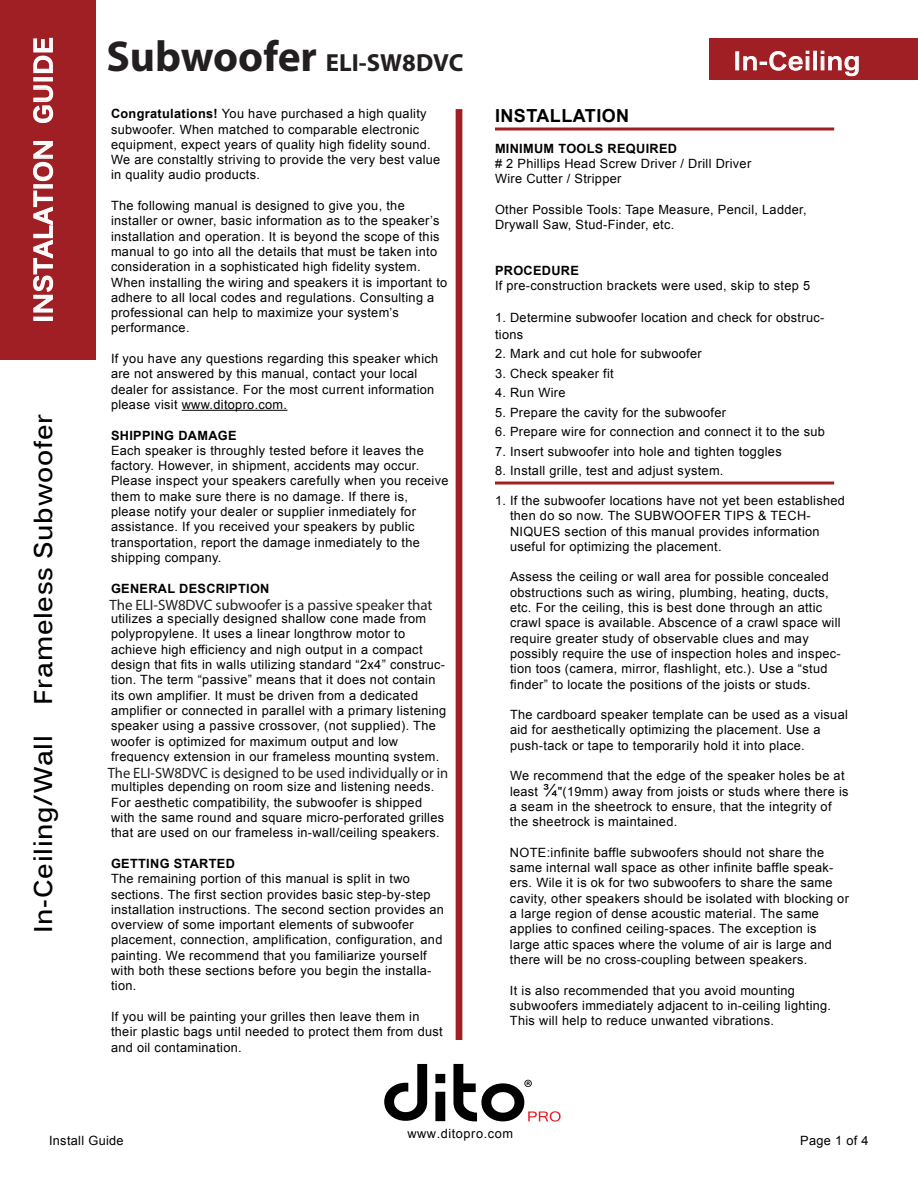
<style>
.page{position:relative;width:918px;height:1188px;background:#fff}
.page>*{position:absolute;margin:0;border:0;box-sizing:border-box;transform-origin:0 0}
.t1{font:700 25.5px "Kalinga";letter-spacing:.03em;color:#000}
.t2{font:700 25.5px "Kalinga";letter-spacing:.03em;color:#fff}
.t3{font:700 24.75px "Myriad Pro";color:#231f20}
.t4{font:700 22.5px "Kalinga";letter-spacing:.03em;color:#000}
.t5{font:700 18px "Arial";letter-spacing:.025em;color:#000}
.t6{font:15px "Myriad Pro";letter-spacing:-.005em;color:#231f20}
.t7{font:12.75px/15.3px "Arial";letter-spacing:.025em;color:#000}
.t8{font:700 12.75px "Arial";letter-spacing:.025em;color:#000}
.t9{font:12.75px "Arial";letter-spacing:.045em;color:#000}
.s1{font-size:42.9px}
.s2{font-size:43.35px}
.s3{font-weight:700}
.s4{font-size:16.5px}
</style>
<div class="page">
<div style="left:0;top:0;width:95px;height:359px;background:#a01f24"></div>
<div style="left:709px;top:38px;width:209px;height:42px;background:#a01f24"></div>
<div style="left:33px;top:317px;width:20px;height:4px;border:2px solid #fff"></div>
<svg style="left:33px;top:190px;width:21px;height:123px"></svg>
<div style="left:33px;top:184px;width:20px;height:5px;border:2px solid #fff"></div>
<svg style="left:33px;top:141px;width:21px;height:41px"></svg>
<svg style="left:33px;top:85px;width:21px;height:38px"></svg>
<div style="left:33px;top:77px;width:20px;height:5px;border:2px solid #fff"></div>
<svg style="left:33px;top:37px;width:20px;height:37px"></svg>
<div style="left:456px;top:109px;width:6px;height:931px;background:#a01f24"></div>
<hr style="left:182px;top:410px;width:105px;height:1px;background:#000">
<div style="left:735px;top:51px;width:4px;height:19px;border:1px solid #fff"></div>
<svg style="left:743px;top:51px;width:66px;height:20px"></svg>
<div style="left:806px;top:56px;width:3px;height:14px;border:1px solid #fff"></div>
<div style="left:813px;top:51px;width:4px;height:19px;border:1px solid #fff"></div>
<svg style="left:821px;top:51px;width:38px;height:26px"></svg>
<svg style="left:435px;top:1074px;width:10px;height:47px"></svg>
<svg style="left:384px;top:1064px;width:43px;height:57px"></svg>
<svg style="left:453px;top:1064px;width:108px;height:58px"></svg>
<hr style="left:495px;top:128px;width:339px;height:2px;background:#a01f24">
<hr style="left:495px;top:482px;width:339px;height:2px;background:#a01f24">
<h1 class="t2" style="left:26px;top:323px;width:287px;rotate:-90deg">INSTALATION GUIDE</h1>
<h3 class="t4" style="left:111px;top:51px;width:210px"><span class="s1">Elite</span> ELI-SW8</h3>
<h2 class="t3" style="left:106px;top:47px;width:359px"><span class="s2">Subwoofer</span> ELI-SW8DVC</h2>
<p class="t7" style="left:111px;top:106px;width:331px"><span class="s3">Congratulations!</span> You have purchased a high quality subwoofer. When matched to comparable electronic equipment, expect years of quality high fidelity sound.<br>We are constaltly striving to provide the very best value in quality audio products.</p>
<p class="t7" style="left:111px;top:198px;width:338px">The following manual is designed to give you, the installer or owner, basic information as to the speaker’s installation and operation. It is beyond the scope of this manual to go into all the details that must be taken into consideration in a sophisticated high fidelity system.<br>When installing the wiring and speakers it is important to adhere to all local codes and regulations. Consulting a professional can help to maximize your system’s performance.</p>
<p class="t7" style="left:111px;top:351px;width:329px">If you have any questions regarding this speaker which are not answered by this manual, contact your local dealer for assistance. For the most current information please visit www.ditopro.com.</p>
<p class="t8" style="left:111px;top:426px;width:127px">SHIPPING DAMAGE</p>
<p class="t7" style="left:111px;top:443px;width:339px">Each speaker is throughly tested before it leaves the factory. However, in shipment, accidents may occur.<br>Please inspect your speakers carefully when you receive them to make sure there is no damage. If there is, please notify your dealer or supplier inmediately for assistance. If you received your speakers by public transportation, report the damage inmediately to the shipping company.</p>
<p class="t8" style="left:111px;top:579px;width:160px">GENERAL DESCRIPTION</p>
<p class="t7" style="left:111px;top:596px;width:337px">The ELI-SW8 subwoofer is a passive speaker that utilizes a specially designed shallow cone made from polypropylene. It uses a linear longthrow motor to achieve high efficiency and nigh output in a compact design that fits in walls utilizing standard “2x4” construc&shy;tion. The term “passive” means that it does not contain its own amplifier. It must be driven from a dedicated amplifier or connected in parallel with a primary listening speaker using a passive crossover, (not supplied). The woofer is optimized for maximum output and low frequency extension in our frameless mounting system.<br>The ELI-SW8 is designed to be used individually or in multiples depending on room size and listening needs.<br>For aesthetic compatibility, the subwoofer is shipped with the same round and square micro-perforated grilles that are used on our frameless in-wall/ceiling speakers.</p>
<p class="t8" style="left:111px;top:854px;width:125px">GETTING STARTED</p>
<p class="t7" style="left:111px;top:871px;width:334px">The remaining portion of this manual is split in two sections. The first section provides basic step-by-step installation instructions. The second section provides an overview of some important elements of subwoofer placement, connection, amplification, configuration, and painting. We recommend that you familiarize yourself with both these sections before you begin the installa&shy;tion.</p>
<p class="t7" style="left:111px;top:1009px;width:333px">If you will be painting your grilles then leave them in their plastic bags until needed to protect them from dust and oil contamination.</p>
<h1 class="t1" style="left:26px;top:933px;width:520px;rotate:-90deg">In-Ceiling/Wall Frameless Subwoofer</h1>
<p class="t6" style="left:110px;top:596px;width:325px">The ELI-SW8DVC subwoofer is a passive speaker that</p>
<p class="t6" style="left:108px;top:764px;width:342px">The ELI-SW8DVC is designed to be used individually or in</p>
<h1 class="t2" style="left:733px;top:44px;width:128px">In-Ceiling</h1>
<h3 class="t5" style="left:495px;top:103px;width:136px">INSTALLATION</h3>
<p class="t8" style="left:495px;top:139px;width:184px">MINIMUM TOOLS REQUIRED</p>
<p class="t7" style="left:495px;top:156px;width:258px"># 2 Phillips Head Screw Driver / Drill Driver<br>Wire Cutter / Stripper</p>
<p class="t7" style="left:495px;top:202px;width:313px">Other Possible Tools: Tape Measure, Pencil, Ladder,<br>Drywall Saw, Stud-Finder, etc.</p>
<p class="t8" style="left:495px;top:262px;width:86px">PROCEDURE</p>
<p class="t7" style="left:495px;top:278px;width:317px">If pre-construction brackets were used, skip to step 5</p>
<p class="t7" style="left:495px;top:309px;width:331px;line-height:16.5px">1. Determine subwoofer location and check for obstruc&shy;tions</p>
<p class="t7" style="left:495px;top:346px;width:208px">2. Mark and cut hole for subwoofer</p>
<p class="t7" style="left:495px;top:365px;width:120px">3. Check speaker fit</p>
<p class="t7" style="left:495px;top:385px;width:72px">4. Run Wire</p>
<p class="t7" style="left:495px;top:404px;width:233px">5. Prepare the cavity for the subwoofer</p>
<p class="t7" style="left:495px;top:424px;width:332px">6. Prepare wire for connection and connect it to the sub</p>
<p class="t7" style="left:495px;top:443px;width:288px">7. Insert subwoofer into hole and tighten toggles</p>
<p class="t7" style="left:495px;top:463px;width:230px">8. Install grille, test and adjust system.</p>
<p class="t7" style="left:510px;top:493px;width:337px;text-indent:-15px">1. If the subwoofer locations have not yet been established then do so now. The SUBWOOFER TIPS &amp; TECH-NIQUES section of this manual provides information useful for optimizing the placement.</p>
<p class="t7" style="left:510px;top:569px;width:332px">Assess the ceiling or wall area for possible concealed obstructions such as wiring, plumbing, heating, ducts, etc. For the ceiling, this is best done through an attic crawl space is available. Abscence of a crawl space will require greater study of observable clues and may possibly require the use of inspection holes and inspec&shy;tion toos (camera, mirror, flashlight, etc.). Use a “stud finder” to locate the positions of the joists or studs.</p>
<p class="t7" style="left:510px;top:707px;width:339px">The cardboard speaker template can be used as a visual aid for aesthetically optimizing the placement. Use a push-tack or tape to temporarily hold it into place.</p>
<p class="t7" style="left:510px;top:768px;width:340px">We recommend that the edge of the speaker holes be at least <span class="s4">¾</span>"(19mm) away from joists or studs where there is a seam in the sheetrock to ensure, that the integrity of the sheetrock is maintained.</p>
<p class="t7" style="left:510px;top:845px;width:340px">NOTE:infinite baffle subwoofers should not share the same internal wall space as other infinite baffle speak&shy;ers. Wile it is ok for two subwoofers to share the same cavity, other speakers should be isolated with blocking or a large region of dense acoustic material. The same applies to confined ceiling-spaces. The exception is large attic spaces where the volume of air is large and there will be no cross-coupling between speakers.</p>
<p class="t7" style="left:510px;top:982px;width:323px">It is also recommended that you avoid mounting subwoofers immediately adjacent to in-ceiling lighting.<br>This will help to reduce unwanted vibrations.</p>
<p class="t9" style="left:407px;top:1124px;width:107px">www.ditopro.com</p>
<p class="t7" style="left:49px;top:1133px;width:76px">Install Guide</p>
<p class="t7" style="left:800px;top:1133px;width:70px">Page 1 of 4</p>
</div>
